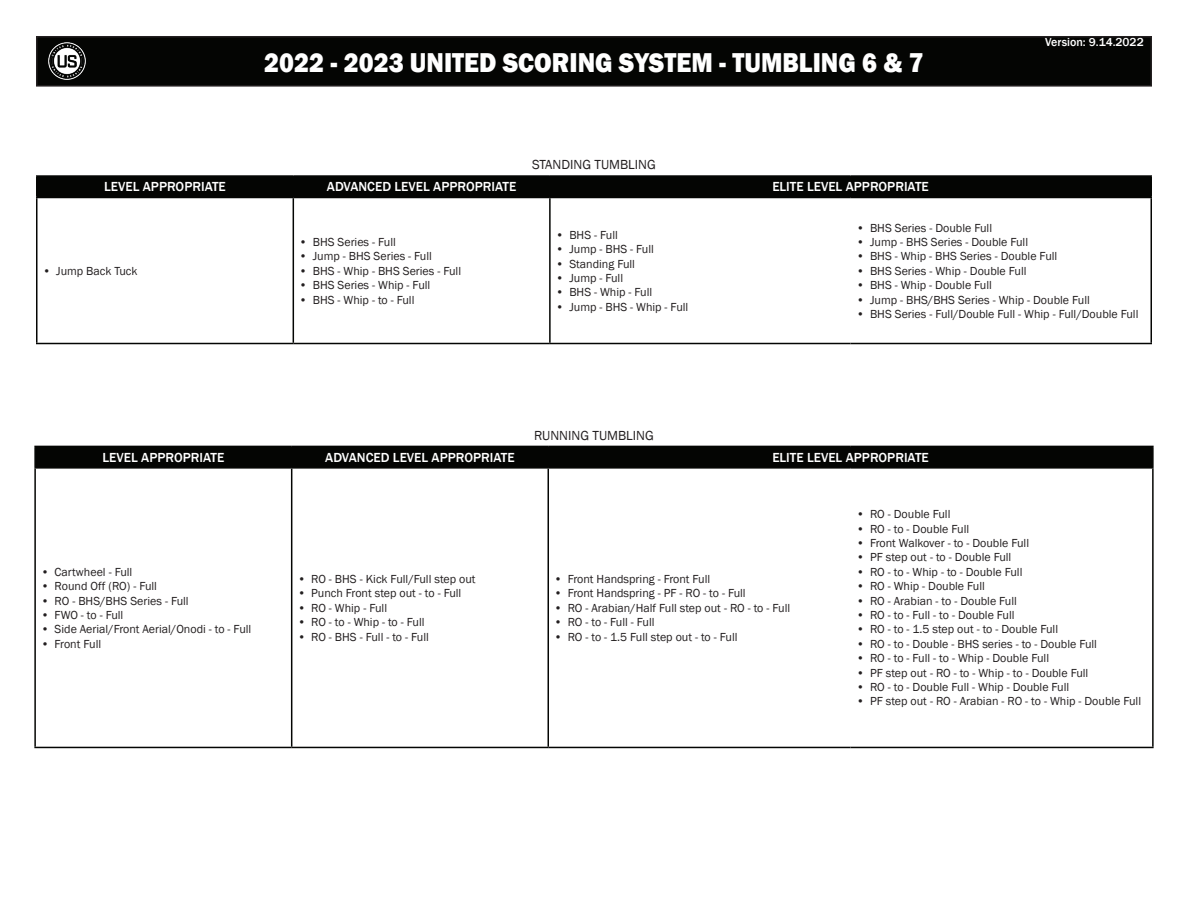
<style>
.page{position:relative;width:1188px;height:918px;background:#fff}
.page>*{position:absolute;margin:0;border:0;box-sizing:border-box;transform-origin:0 0}
.t1{font:800 28.05px "Franklin Gothic";color:#fff;scale:.91 1}
.Paragraph_Style_Body{font:500 13.5px "Franklin Gothic";color:#fff}
.t2{font:13.5px "Franklin Gothic";color:#231f20}
.t3{font:12px "Franklin Gothic";color:#231f20}
.t4{font:500 12px "Franklin Gothic";color:#fff}
</style>
<div class="page">
<div style="left:37px;top:37px;width:1114px;height:49px;background:#040503"></div>
<div style="left:36px;top:36px;width:1116px;height:51px;border:2px solid #231f20"></div>
<hr style="left:34px;top:469px;width:2px;height:278px;background:#040503">
<hr style="left:548px;top:469px;width:1px;height:278px;background:#040503">
<hr style="left:34px;top:747px;width:258px;height:1px;background:#040503">
<hr style="left:34px;top:446px;width:258px;height:1px;background:#040503">
<hr style="left:34px;top:447px;width:2px;height:20px;background:#040503">
<hr style="left:34px;top:467px;width:258px;height:2px;background:#040503">
<div style="left:36px;top:446px;width:1116px;height:21px;background:#040503"></div>
<hr style="left:548px;top:446px;width:303px;height:1px;background:#040503">
<hr style="left:851px;top:446px;width:303px;height:1px;background:#040503">
<hr style="left:1152px;top:447px;width:2px;height:20px;background:#040503">
<hr style="left:292px;top:467px;width:256px;height:2px;background:#040503">
<hr style="left:548px;top:467px;width:303px;height:2px;background:#040503">
<hr style="left:851px;top:467px;width:303px;height:2px;background:#040503">
<hr style="left:291px;top:469px;width:1px;height:278px;background:#040503">
<hr style="left:292px;top:747px;width:256px;height:1px;background:#040503">
<hr style="left:548px;top:747px;width:303px;height:1px;background:#040503">
<hr style="left:1152px;top:469px;width:2px;height:278px;background:#040503">
<hr style="left:851px;top:747px;width:303px;height:1px;background:#040503">
<hr style="left:36px;top:198px;width:2px;height:145px;background:#040503">
<hr style="left:549px;top:198px;width:2px;height:145px;background:#040503">
<hr style="left:36px;top:343px;width:257px;height:1px;background:#040503">
<hr style="left:36px;top:175px;width:257px;height:2px;background:#040503">
<hr style="left:36px;top:177px;width:2px;height:20px;background:#040503">
<hr style="left:36px;top:197px;width:257px;height:1px;background:#040503">
<hr style="left:293px;top:198px;width:1px;height:145px;background:#040503">
<hr style="left:293px;top:343px;width:257px;height:1px;background:#040503">
<hr style="left:550px;top:343px;width:301px;height:1px;background:#040503">
<hr style="left:293px;top:175px;width:257px;height:2px;background:#040503">
<div style="left:38px;top:177px;width:1112px;height:20px;background:#040503"></div>
<hr style="left:550px;top:175px;width:301px;height:2px;background:#040503">
<hr style="left:851px;top:175px;width:301px;height:2px;background:#040503">
<hr style="left:1150px;top:177px;width:2px;height:20px;background:#040503">
<hr style="left:293px;top:197px;width:257px;height:1px;background:#040503">
<hr style="left:550px;top:197px;width:301px;height:1px;background:#040503">
<hr style="left:851px;top:197px;width:301px;height:1px;background:#040503">
<hr style="left:1150px;top:198px;width:2px;height:145px;background:#040503">
<hr style="left:851px;top:343px;width:301px;height:1px;background:#040503">
<img style="left:48px;top:42px;width:38px;height:38px">
<p class="t1" style="left:264px;top:44px;width:726px">2022 - 2023 UNITED SCORING SYSTEM - TUMBLING 6 &amp; 7</p>
<p class="t2" style="left:532px;top:156px;width:125px">STANDING TUMBLING</p>
<p class="Paragraph_Style_Body" style="left:104px;top:179px;width:123px">LEVEL APPROPRIATE</p>
<p class="Paragraph_Style_Body" style="left:327px;top:179px;width:191px">ADVANCED LEVEL APPROPRIATE</p>
<p class="Paragraph_Style_Body" style="left:772px;top:179px;width:158px">ELITE LEVEL APPROPRIATE</p>
<p class="t4" style="left:1045px;top:34px;width:100px">Version: 9.14.2022</p>
<p class="t3" style="left:43px;top:263px;width:96px">• Jump Back Tuck</p>
<p class="t3" style="left:299px;top:234px;width:98px">• BHS Series - Full</p>
<p class="t3" style="left:299px;top:249px;width:134px">• Jump - BHS Series - Full</p>
<p class="t3" style="left:299px;top:263px;width:163px">• BHS - Whip - BHS Series - Full</p>
<p class="t3" style="left:299px;top:278px;width:133px">• BHS Series - Whip - Full</p>
<p class="t3" style="left:299px;top:292px;width:117px">• BHS - Whip - to - Full</p>
<p class="t3" style="left:556px;top:227px;width:64px">• BHS - Full</p>
<p class="t3" style="left:556px;top:242px;width:100px">• Jump - BHS - Full</p>
<p class="t3" style="left:556px;top:256px;width:81px">• Standing Full</p>
<p class="t3" style="left:556px;top:270px;width:69px">• Jump - Full</p>
<p class="t3" style="left:556px;top:285px;width:98px">• BHS - Whip - Full</p>
<p class="t3" style="left:556px;top:299px;width:134px">• Jump - BHS - Whip - Full</p>
<p class="t2" style="left:534px;top:427px;width:121px">RUNNING TUMBLING</p>
<p class="t3" style="left:857px;top:220px;width:137px">• BHS Series - Double Full</p>
<p class="t3" style="left:857px;top:234px;width:173px">• Jump - BHS Series - Double Full</p>
<p class="t3" style="left:857px;top:249px;width:202px">• BHS - Whip - BHS Series - Double Full</p>
<p class="t3" style="left:857px;top:263px;width:172px">• BHS Series - Whip - Double Full</p>
<p class="t3" style="left:857px;top:278px;width:137px">• BHS - Whip - Double Full</p>
<p class="t3" style="left:857px;top:292px;width:235px">• Jump - BHS/BHS Series - Whip - Double Full</p>
<p class="t3" style="left:857px;top:306px;width:283px">• BHS Series - Full/Double Full - Whip - Full/Double Full</p>
<p class="Paragraph_Style_Body" style="left:103px;top:449px;width:123px">LEVEL APPROPRIATE</p>
<p class="Paragraph_Style_Body" style="left:325px;top:449px;width:191px">ADVANCED LEVEL APPROPRIATE</p>
<p class="Paragraph_Style_Body" style="left:772px;top:449px;width:158px">ELITE LEVEL APPROPRIATE</p>
<p class="t3" style="left:41px;top:564px;width:93px">• Cartwheel - Full</p>
<p class="t3" style="left:41px;top:579px;width:117px">• Round Off (RO) - Full</p>
<p class="t3" style="left:41px;top:593px;width:149px">• RO - BHS/BHS Series - Full</p>
<p class="t3" style="left:41px;top:608px;width:84px">• FWO - to - Full</p>
<p class="t3" style="left:41px;top:622px;width:212px">• Side Aerial/Front Aerial/Onodi - to - Full</p>
<p class="t3" style="left:41px;top:636px;width:62px">• Front Full</p>
<p class="t3" style="left:298px;top:572px;width:179px">• RO - BHS - Kick Full/Full step out</p>
<p class="t3" style="left:298px;top:586px;width:165px">• Punch Front step out - to - Full</p>
<p class="t3" style="left:298px;top:600px;width:91px">• RO - Whip - Full</p>
<p class="t3" style="left:298px;top:615px;width:128px">• RO - to - Whip - to - Full</p>
<p class="t3" style="left:298px;top:629px;width:133px">• RO - BHS - Full - to - Full</p>
<p class="t3" style="left:554px;top:572px;width:158px">• Front Handspring - Front Full</p>
<p class="t3" style="left:554px;top:586px;width:193px">• Front Handspring - PF - RO - to - Full</p>
<p class="t3" style="left:554px;top:600px;width:237px">• RO - Arabian/Half Full step out - RO - to - Full</p>
<p class="t3" style="left:554px;top:615px;width:102px">• RO - to - Full - Full</p>
<p class="t3" style="left:554px;top:629px;width:185px">• RO - to - 1.5 Full step out - to - Full</p>
<p class="t3" style="left:857px;top:507px;width:95px">• RO - Double Full</p>
<p class="t3" style="left:857px;top:521px;width:114px">• RO - to - Double Full</p>
<p class="t3" style="left:857px;top:536px;width:174px">• Front Walkover - to - Double Full</p>
<p class="t3" style="left:857px;top:550px;width:156px">• PF step out - to - Double Full</p>
<p class="t3" style="left:857px;top:564px;width:167px">• RO - to - Whip - to - Double Full</p>
<p class="t3" style="left:857px;top:579px;width:130px">• RO - Whip - Double Full</p>
<p class="t3" style="left:857px;top:593px;width:162px">• RO - Arabian - to - Double Full</p>
<p class="t3" style="left:857px;top:608px;width:160px">• RO - to - Full - to - Double Full</p>
<p class="t3" style="left:857px;top:622px;width:203px">• RO - to - 1.5 step out - to - Double Full</p>
<p class="t3" style="left:857px;top:636px;width:242px">• RO - to - Double - BHS series - to - Double Full</p>
<p class="t3" style="left:857px;top:651px;width:194px">• RO - to - Full - to - Whip - Double Full</p>
<p class="t3" style="left:857px;top:665px;width:233px">• PF step out - RO - to - Whip - to - Double Full</p>
<p class="t3" style="left:857px;top:680px;width:214px">• RO - to - Double Full - Whip - Double Full</p>
<p class="t3" style="left:857px;top:694px;width:286px">• PF step out - RO - Arabian - RO - to - Whip - Double Full</p>
</div>
